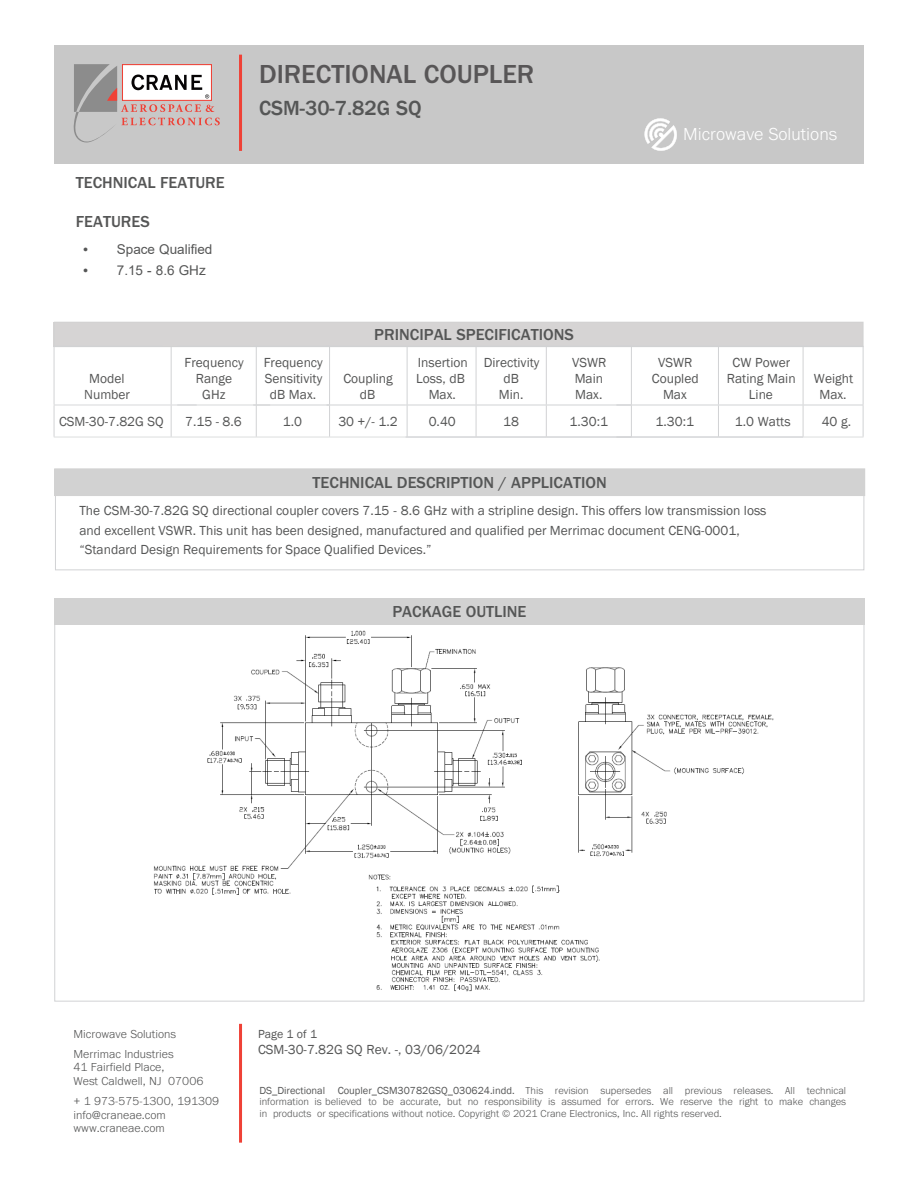
<style>
.page{position:relative;width:918px;height:1188px;background:#fff}
.page>*{position:absolute;margin:0;border:0;box-sizing:border-box;transform-origin:0 0}
.Crane_A_E_top_of_pag{font:500 27px "Franklin Gothic URW";color:#585657}
.Crane_A_E_top_of_pag-2{font:500 21px "Franklin Gothic";color:#555656}
.t1{font:300 18px "Franklin Gothic URW";color:#fff}
.Table_Sub_Text{font:500 16.5px "Franklin Gothic URW";color:#555656}
.Bullets_Head{font:500 16.5px "Franklin Gothic URW";color:#555656}
.Text_text{font:13.5px/19.5px "Franklin Gothic";color:#555656}
.Table_Sub_Text-2{font:13.5px/16.2px "Franklin Gothic";color:#555656}
.Disclaim{font:13.5px "Franklin Gothic";color:#555656}
.t2{font:13.5px "Arial";color:#555656}
.t3{font:300 12px/13.5px "Franklin Gothic URW";color:#555656}
.Disclaim-2{font:12px "Franklin Gothic";color:#555656}
.Disclaim-3{font:300 10.5px/11.4px "Franklin Gothic URW";color:#555656;text-align:justify}
.s1{font-family:"Franklin Gothic URW";font-weight:300}
.s2{font-family:"Franklin Gothic";font-weight:400}
</style>
<div class="page">
<div style="left:54px;top:598px;width:810px;height:26px;background:#d2d2d2"></div>
<div style="left:55px;top:495px;width:809px;height:75px;border:1px solid #d1d2d4"></div>
<div style="left:55px;top:469px;width:810px;height:27px;background:#d2d2d2"></div>
<div style="left:54px;top:322px;width:809px;height:25px;background:#d6d4d4"></div>
<hr style="left:54px;top:405px;width:1px;height:32px;background:#d1d2d4">
<hr style="left:171px;top:405px;width:1px;height:32px;background:#d1d2d4">
<hr style="left:256px;top:405px;width:1px;height:32px;background:#d1d2d4">
<hr style="left:329px;top:405px;width:1px;height:32px;background:#d1d2d4">
<hr style="left:407px;top:405px;width:1px;height:32px;background:#d1d2d4">
<hr style="left:476px;top:405px;width:1px;height:32px;background:#d1d2d4">
<hr style="left:546px;top:405px;width:1px;height:32px;background:#d1d2d4">
<hr style="left:631px;top:405px;width:1px;height:32px;background:#d1d2d4">
<hr style="left:718px;top:405px;width:1px;height:32px;background:#d1d2d4">
<hr style="left:803px;top:405px;width:1px;height:32px;background:#d1d2d4">
<hr style="left:863px;top:405px;width:1px;height:32px;background:#d1d2d4">
<hr style="left:54px;top:436px;width:810px;height:2px;background:#d1d2d4">
<hr style="left:54px;top:346px;width:108px;height:1px;background:#d1d2d4">
<hr style="left:54px;top:347px;width:1px;height:58px;background:#d1d2d4">
<hr style="left:177px;top:346px;width:73px;height:1px;background:#d1d2d4">
<hr style="left:171px;top:347px;width:1px;height:58px;background:#d1d2d4">
<hr style="left:253px;top:346px;width:77px;height:1px;background:#d1d2d4">
<hr style="left:256px;top:347px;width:1px;height:58px;background:#d1d2d4">
<hr style="left:327px;top:346px;width:79px;height:1px;background:#d1d2d4">
<hr style="left:329px;top:347px;width:1px;height:58px;background:#d1d2d4">
<hr style="left:406px;top:346px;width:70px;height:1px;background:#d1d2d4">
<hr style="left:407px;top:347px;width:1px;height:58px;background:#d1d2d4">
<hr style="left:476px;top:346px;width:70px;height:1px;background:#d1d2d4">
<hr style="left:476px;top:347px;width:1px;height:58px;background:#d1d2d4">
<hr style="left:546px;top:346px;width:85px;height:1px;background:#d1d2d4">
<hr style="left:546px;top:347px;width:1px;height:58px;background:#d1d2d4">
<hr style="left:616px;top:346px;width:102px;height:1px;background:#d1d2d4">
<hr style="left:631px;top:347px;width:1px;height:58px;background:#d1d2d4">
<hr style="left:718px;top:346px;width:85px;height:1px;background:#d1d2d4">
<hr style="left:718px;top:347px;width:1px;height:58px;background:#d1d2d4">
<hr style="left:803px;top:346px;width:60px;height:1px;background:#d1d2d4">
<hr style="left:803px;top:347px;width:1px;height:58px;background:#d1d2d4">
<hr style="left:863px;top:347px;width:1px;height:58px;background:#d1d2d4">
<hr style="left:54px;top:405px;width:143px;height:1px;background:#d1d2d4">
<hr style="left:177px;top:405px;width:93px;height:1px;background:#d1d2d4">
<hr style="left:253px;top:405px;width:77px;height:1px;background:#d1d2d4">
<hr style="left:327px;top:405px;width:79px;height:1px;background:#d1d2d4">
<hr style="left:406px;top:405px;width:70px;height:1px;background:#d1d2d4">
<hr style="left:476px;top:405px;width:70px;height:1px;background:#d1d2d4">
<hr style="left:546px;top:405px;width:85px;height:1px;background:#d1d2d4">
<hr style="left:616px;top:405px;width:102px;height:1px;background:#d1d2d4">
<hr style="left:718px;top:405px;width:85px;height:1px;background:#d1d2d4">
<hr style="left:803px;top:405px;width:60px;height:1px;background:#d1d2d4">
<div style="left:54px;top:45px;width:810px;height:119px;background:#c8c8c8"></div>
<svg style="left:73px;top:64px;width:147px;height:79px"></svg>
<hr style="left:239px;top:55px;width:3px;height:96px;background:#ef4136">
<hr style="left:239px;top:1024px;width:3px;height:119px;background:#ef4136">
<svg style="left:644px;top:118px;width:33px;height:33px"></svg>
<img style="left:154px;top:630px;width:620px;height:362px">
<p class="Crane_A_E_top_of_pag" style="left:259px;top:58px;width:277px">DIRECTIONAL COUPLER</p>
<p class="Crane_A_E_top_of_pag-2" style="left:259px;top:95px;width:164px">CSM-30-7.82G SQ</p>
<p class="Bullets_Head" style="left:76px;top:172px;width:150px">TECHNICAL FEATURE</p>
<p class="Bullets_Head" style="left:76px;top:211px;width:75px">FEATURES</p>
<p class="t2" style="left:81px;top:240px;width:133px"><span class="s1">•</span> Space Qualified</p>
<p class="t2" style="left:81px;top:261px;width:126px"><span class="s1">•</span> 7.15 - 8.6 GHz</p>
<p class="Table_Sub_Text-2" style="left:89px;top:371px;width:37px">Model</p>
<p class="Table_Sub_Text-2" style="left:84px;top:387px;width:47px">Number</p>
<p class="Table_Sub_Text-2" style="left:185px;top:355px;width:61px">Frequency</p>
<p class="Table_Sub_Text-2" style="left:196px;top:371px;width:38px">Range</p>
<p class="Table_Sub_Text-2" style="left:202px;top:387px;width:25px">GHz</p>
<p class="Table_Sub_Text-2" style="left:264px;top:355px;width:61px">Frequency<br>Sensitivity</p>
<p class="Table_Sub_Text-2" style="left:270px;top:387px;width:48px">dB Max.</p>
<p class="Table_Sub_Text" style="left:374px;top:324px;width:201px">PRINCIPAL SPECIFICATIONS</p>
<p class="Table_Sub_Text-2" style="left:343px;top:371px;width:51px">Coupling</p>
<p class="Table_Sub_Text-2" style="left:360px;top:387px;width:17px">dB</p>
<p class="Table_Sub_Text-2" style="left:418px;top:355px;width:52px">Insertion</p>
<p class="Table_Sub_Text-2" style="left:416px;top:371px;width:50px">Loss, dB</p>
<p class="Table_Sub_Text-2" style="left:429px;top:387px;width:29px">Max.</p>
<p class="Table_Sub_Text-2" style="left:484px;top:355px;width:57px">Directivity</p>
<p class="Table_Sub_Text-2" style="left:503px;top:371px;width:17px">dB</p>
<p class="Table_Sub_Text-2" style="left:499px;top:387px;width:26px">Min.</p>
<p class="Table_Sub_Text-2" style="left:572px;top:355px;width:36px">VSWR</p>
<p class="Table_Sub_Text-2" style="left:575px;top:371px;width:30px">Main</p>
<p class="Table_Sub_Text-2" style="left:575px;top:387px;width:29px">Max.</p>
<h3 class="t1" style="left:683px;top:123px;width:155px">Microwave Solutions</h3>
<p class="Table_Sub_Text-2" style="left:658px;top:355px;width:36px">VSWR</p>
<p class="Table_Sub_Text-2" style="left:652px;top:371px;width:48px">Coupled</p>
<p class="Table_Sub_Text-2" style="left:663px;top:387px;width:25px">Max</p>
<p class="Table_Sub_Text-2" style="left:733px;top:355px;width:59px">CW Power</p>
<p class="Table_Sub_Text-2" style="left:727px;top:371px;width:70px">Rating Main</p>
<p class="Table_Sub_Text-2" style="left:749px;top:387px;width:26px">Line</p>
<p class="Table_Sub_Text-2" style="left:814px;top:371px;width:41px">Weight</p>
<p class="Table_Sub_Text-2" style="left:819px;top:387px;width:29px">Max.</p>
<p class="Table_Sub_Text-2" style="left:59px;top:414px;width:106px">CSM-30-7.82G SQ</p>
<p class="Table_Sub_Text-2" style="left:185px;top:414px;width:58px">7.15 - 8.6</p>
<p class="Table_Sub_Text-2" style="left:283px;top:414px;width:21px">1.0</p>
<p class="Table_Sub_Text-2" style="left:338px;top:414px;width:61px">30 +/- 1.2</p>
<p class="Table_Sub_Text-2" style="left:429px;top:413px;width:29px">0.40</p>
<p class="Table_Sub_Text-2" style="left:503px;top:414px;width:17px">18</p>
<p class="Table_Sub_Text-2" style="left:570px;top:414px;width:40px">1.30:1</p>
<p class="Table_Sub_Text-2" style="left:656px;top:414px;width:40px">1.30:1</p>
<p class="Table_Sub_Text-2" style="left:735px;top:413px;width:57px">1.0 Watts</p>
<p class="Table_Sub_Text-2" style="left:822px;top:413px;width:31px">40 g.</p>
<p class="Table_Sub_Text" style="left:313px;top:472px;width:296px">TECHNICAL DESCRIPTION / APPLICATION</p>
<p class="Text_text" style="left:79px;top:501px;width:689px">The CSM-30-7.82G SQ directional coupler covers 7.15 - 8.6 GHz with a stripline design. This offers low transmission loss and excellent VSWR. This unit has been designed, manufactured and qualified per Merrimac document CENG-0001, “Standard Design Requirements for Space Qualified Devices.”</p>
<p class="Table_Sub_Text" style="left:392px;top:601px;width:136px">PACKAGE OUTLINE</p>
<p class="t3" style="left:74px;top:1023px;width:104px;line-height:20.2px">Microwave Solutions<br>Merrimac Industries</p>
<p class="t3" style="left:74px;top:1060px;width:131px">41 Fairfield Place,<br>West Caldwell, NJ 07006</p>
<p class="t3" style="left:74px;top:1094px;width:147px">+ 1 973-575-1300, 191309 info@craneae.com www.craneae.com</p>
<p class="Disclaim-2" style="left:258px;top:1026px;width:60px">Page 1 of 1</p>
<p class="Disclaim" style="left:258px;top:1041px;width:224px">CSM-30-7.82G SQ Rev. -, 03/06/2024</p>
<p class="Disclaim-3" style="left:259px;top:1084px;width:588px"><span class="s2">DS_Directional Coupler_CSM30782GSQ_030624.indd.</span> This revision supersedes all previous releases. All technical information is believed to be accurate, but no responsibility is assumed for errors. We reserve the right to make changes in products or specifications without notice. Copyright © 2021 Crane Electronics, Inc. All rights reserved.</p>
</div>
